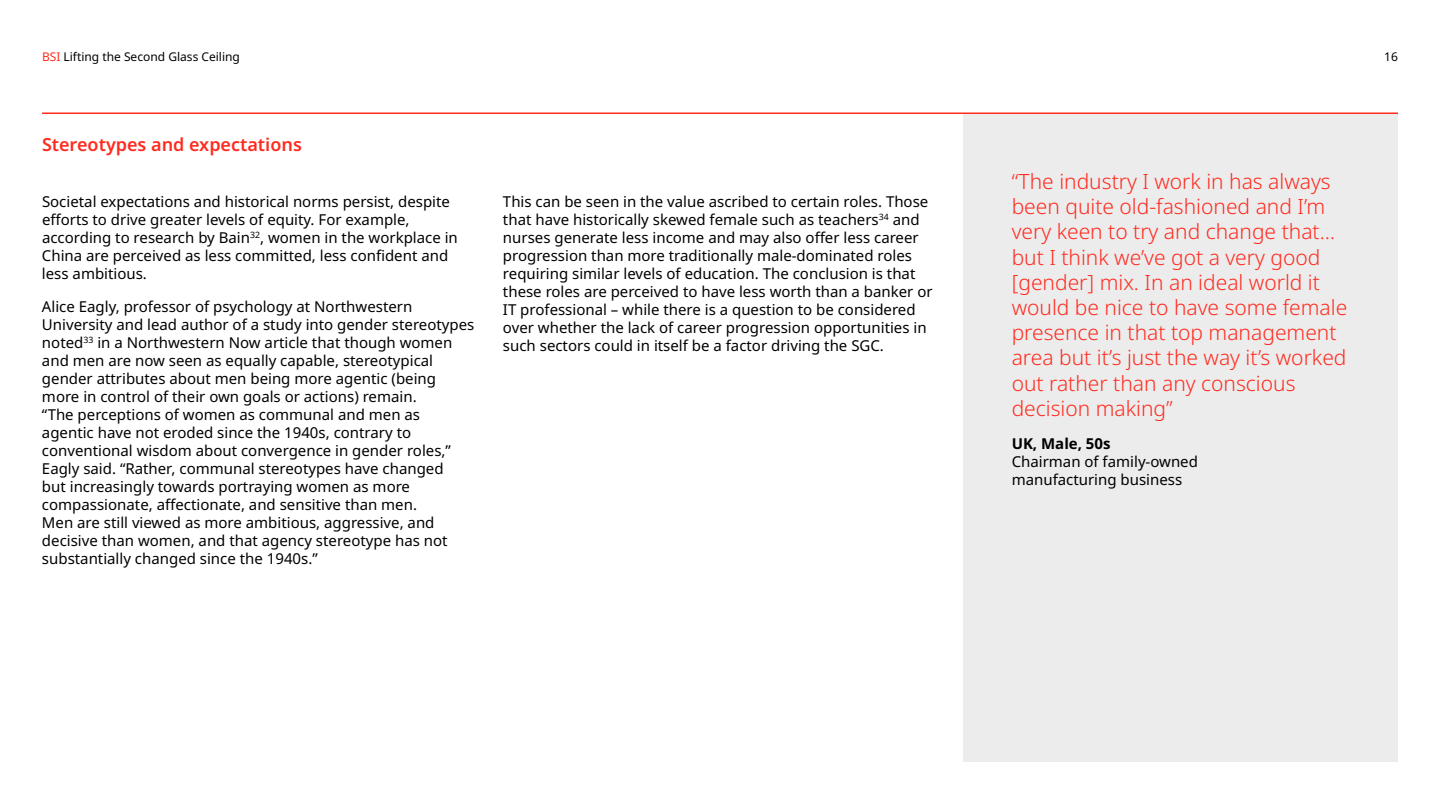
<style>
.page{position:relative;width:1440px;height:810px;background:#fff}
.page>*{position:absolute;margin:0;border:0;box-sizing:border-box;transform-origin:0 0}
.t1{font:300 21px/25.2px "Noto Sans";color:#ff2b1f}
.t2{font:600 18px "Noto Sans";color:#ff2b1f}
.t3{font:15px/18px "Noto Sans";color:#000}
.t4{font:700 15px "Noto Sans";color:#000}
.t5{font:12px "Noto Sans";color:#000}
.s1{color:#ff2b1f}
</style>
<div class="page">
<div style="left:964px;top:114px;width:434px;height:648px;background:#ececec"></div>
<hr style="left:42px;top:113px;width:1356px;height:1px;background:#ff2b1f">
<p class="t5" style="left:42px;top:49px;width:199px"><span class="s1">BSI</span> Lifting the Second Glass Ceiling</p>
<p class="t5" style="left:1384px;top:49px;width:15px">16</p>
<p class="t2" style="left:42px;top:132px;width:261px">Stereotypes and expectations</p>
<p class="t3" style="left:42px;top:192px;width:417px">Societal expectations and historical norms persist, despite efforts to drive greater levels of equity. For example, according to research by Bain<sup>32</sup>, women in the workplace in China are perceived as less committed, less confident and less ambitious.</p>
<p class="t3" style="left:42px;top:297px;width:434px">Alice Eagly, professor of psychology at Northwestern University and lead author of a study into gender stereotypes noted<sup>33</sup> in a Northwestern Now article that though women and men are now seen as equally capable, stereotypical gender attributes about men being more agentic (being more in control of their own goals or actions) remain.<br>“The perceptions of women as communal and men as agentic have not eroded since the 1940s, contrary to conventional wisdom about convergence in gender roles,” Eagly said. “Rather, communal stereotypes have changed<br>but increasingly towards portraying women as more compassionate, affectionate, and sensitive than men.<br>Men are still viewed as more ambitious, aggressive, and decisive than women, and that agency stereotype has not substantially changed since the 1940s.”</p>
<p class="t3" style="left:503px;top:192px;width:431px">This can be seen in the value ascribed to certain roles. Those that have historically skewed female such as teachers<sup>34</sup> and nurses generate less income and may also offer less career progression than more traditionally male-dominated roles requiring similar levels of education. The conclusion is that these roles are perceived to have less worth than a banker or IT professional – while there is a question to be considered over whether the lack of career progression opportunities in such sectors could in itself be a factor driving the SGC.</p>
<p class="t1" style="left:1012px;top:169px;width:337px">“The industry I work in has always been quite old-fashioned and I’m very keen to try and change that… but I think we’ve got a very good [gender] mix. In an ideal world it would be nice to have some female presence in that top management area but it’s just the way it’s worked out rather than any conscious decision making”</p>
<p class="t4" style="left:1012px;top:433px;width:100px">UK, Male, 50s</p>
<p class="t3" style="left:1012px;top:453px;width:188px">Chairman of family-owned manufacturing business</p>
</div>
